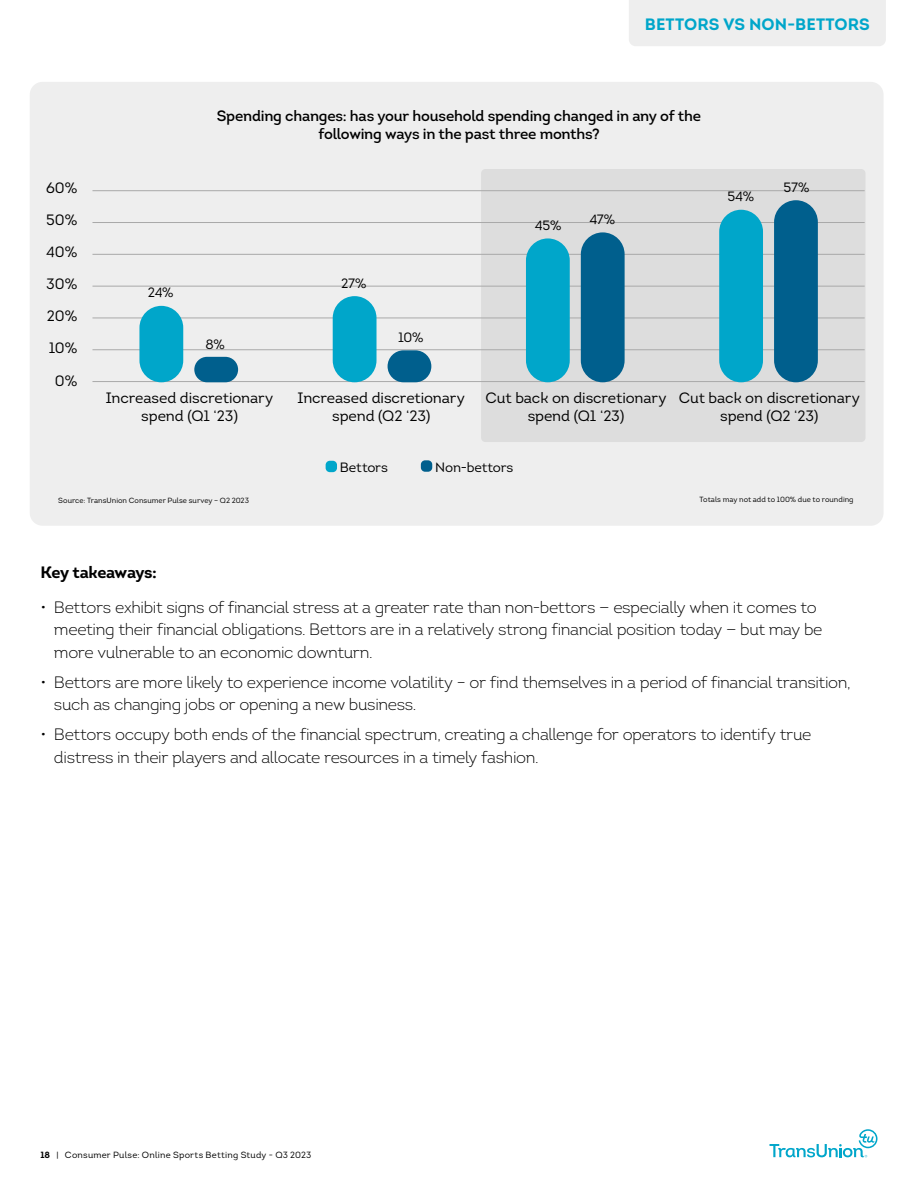
<style>
.page{position:relative;width:918px;height:1188px;background:#fff}
.page>*{position:absolute;margin:0;border:0;box-sizing:border-box;transform-origin:0 0}
.t1{font:300 16.5px/22.5px "Intro";letter-spacing:-.02em;color:#000}
.t2{font:700 16.5px "Intro";letter-spacing:.005em;color:#00a6ca}
.t3{font:700 16.5px "Intro";letter-spacing:-.03em;color:#000}
.t4{font:15px/32.1px "Intro";letter-spacing:-.005em;color:#000;text-align:center}
.t5{font:600 15px/18px "Intro";letter-spacing:-.015em;color:#000;text-align:center}
.t6{font:13.5px "Intro";letter-spacing:-.015em;color:#000}
.t7{font:9px "Intro";letter-spacing:.025em;color:#000}
.t8{font:7.5px "Intro";color:#000}
.s1{font-weight:700}
</style>
<div class="page">
<svg style="left:770px;top:1129px;width:108px;height:29px"></svg>
<div style="left:629px;top:0;width:257px;height:46px;background:#eee"></div>
<div style="left:30px;top:82px;width:854px;height:444px;background:#eee;border-radius:13px"></div>
<div style="left:481px;top:169px;width:384px;height:273px;background:#ddd;border-radius:4px"></div>
<hr style="left:92px;top:381px;width:773px;height:1px;background:#a9a9a9">
<hr style="left:92px;top:190px;width:773px;height:1px;background:#a9a9a9">
<hr style="left:92px;top:222px;width:773px;height:1px;background:#a9a9a9">
<hr style="left:92px;top:254px;width:773px;height:1px;background:#a9a9a9">
<hr style="left:92px;top:286px;width:773px;height:1px;background:#a9a9a9">
<hr style="left:92px;top:318px;width:773px;height:1px;background:#a9a9a9">
<hr style="left:92px;top:349px;width:773px;height:1px;background:#a9a9a9">
<div style="left:139px;top:306px;width:44px;height:76px;background:#00a6ca;border-radius:22px"></div>
<div style="left:194px;top:357px;width:44px;height:25px;background:#005f8d;border-radius:13px"></div>
<div style="left:333px;top:296px;width:44px;height:86px;background:#00a6ca;border-radius:22px"></div>
<div style="left:388px;top:350px;width:43px;height:32px;background:#005f8d;border-radius:16px"></div>
<div style="left:526px;top:238px;width:44px;height:144px;background:#00a6ca;border-radius:22px"></div>
<div style="left:581px;top:232px;width:44px;height:150px;background:#005f8d;border-radius:22px"></div>
<div style="left:719px;top:210px;width:44px;height:172px;background:#00a6ca;border-radius:22px"></div>
<div style="left:774px;top:200px;width:44px;height:182px;background:#005f8d;border-radius:22px"></div>
<div style="left:326px;top:461px;width:11px;height:11px;background:#00a6ca;border-radius:4px"></div>
<div style="left:421px;top:460px;width:11px;height:12px;background:#005f8d;border-radius:4px"></div>
<p class="t2" style="left:645px;top:13px;width:226px">BETTORS VS NON-BETTORS</p>
<p class="t4" style="left:46px;top:172px;width:33px">60%<br>50%<br>40%<br>30%<br>20%<br>10%<br>0%</p>
<p class="t6" style="left:148px;top:284px;width:27px">24%</p>
<p class="t5" style="left:217px;top:107px;width:486px">Spending changes: has your household spending changed in any of the following ways in the past three months?</p>
<p class="t6" style="left:205px;top:336px;width:21px">8%</p>
<p class="t6" style="left:341px;top:275px;width:27px">27%</p>
<p class="t6" style="left:398px;top:329px;width:27px">10%</p>
<p class="t6" style="left:535px;top:217px;width:28px">45%</p>
<p class="t6" style="left:589px;top:211px;width:27px">47%</p>
<p class="t6" style="left:727px;top:188px;width:28px">54%</p>
<p class="t6" style="left:783px;top:179px;width:27px">57%</p>
<p class="t4" style="left:106px;top:389px;width:169px;line-height:18px">Increased discretionary spend (Q1 ‘23)</p>
<p class="t4" style="left:298px;top:389px;width:169px;line-height:18px">Increased discretionary spend (Q2 ‘23)</p>
<p class="t4" style="left:486px;top:389px;width:183px;line-height:18px">Cut back on discretionary spend (Q1 ‘23)</p>
<p class="t4" style="left:679px;top:389px;width:183px;line-height:18px">Cut back on discretionary spend (Q2 ‘23)</p>
<p class="t6" style="left:340px;top:459px;width:49px">Bettors</p>
<p class="t6" style="left:435px;top:459px;width:80px">Non-bettors</p>
<p class="t8" style="left:58px;top:496px;width:192px">Source: TransUnion Consumer Pulse survey – Q2 2023</p>
<p class="t8" style="left:700px;top:495px;width:155px">Totals may not add to 100% due to rounding</p>
<p class="t3" style="left:40px;top:562px;width:118px">Key takeaways:</p>
<p class="t1" style="left:54px;top:596px;width:770px;text-indent:-13px">• Bettors exhibit signs of financial stress at a greater rate than non-bettors — especially when it comes to meeting their financial obligations. Bettors are in a relatively strong financial position today — but may be more vulnerable to an economic downturn.</p>
<p class="t1" style="left:54px;top:671px;width:798px;text-indent:-13px">• Bettors are more likely to experience income volatility – or find themselves in a period of financial transition, such as changing jobs or opening a new business.</p>
<p class="t1" style="left:54px;top:723px;width:759px;text-indent:-13px">• Bettors occupy both ends of the financial spectrum, creating a challenge for operators to identify true distress in their players and allocate resources in a timely fashion.</p>
<p class="t7" style="left:40px;top:1149px;width:272px"><span class="s1">18</span> | Consumer Pulse: Online Sports Betting Study - Q3 2023</p>
</div>
